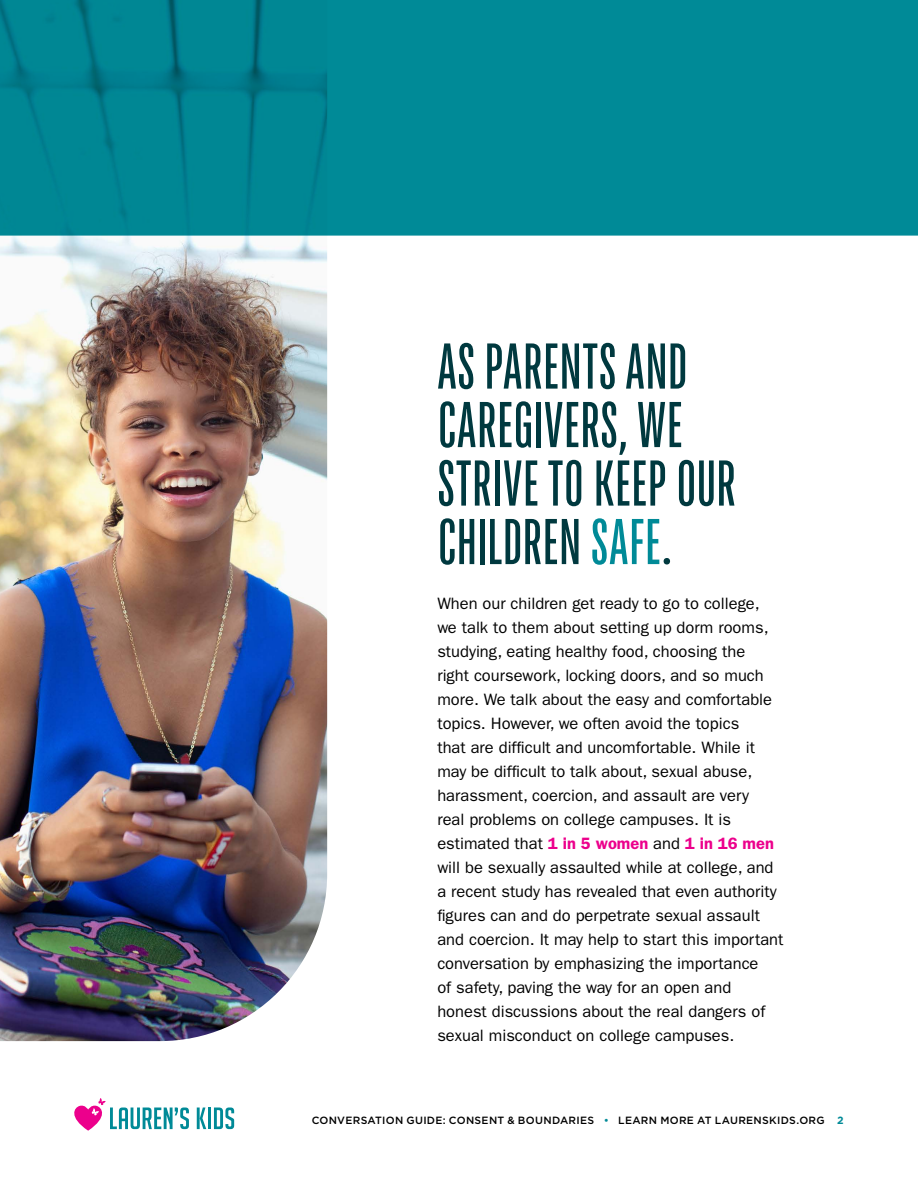
<style>
.page{position:relative;width:918px;height:1188px;background:#fff}
.page>*{position:absolute;margin:0;border:0;box-sizing:border-box;transform-origin:0 0}
.t1{font:500 64.5px/58.5px "TT Bluescreens";letter-spacing:.005em;color:#00393f}
.t2{font:16.5px/24px "ITC Franklin Gothic Std";color:#000}
.t3{font:500 10.5px "Gotham";letter-spacing:.03em;color:#000}
.s1{color:#008a97}
.s2{font-weight:600;color:#ec008c}
.s3{font-weight:700;color:#008a97}
</style>
<div class="page">
<svg style="left:197px;top:1108px;width:9px;height:21px"></svg>
<hr style="left:208px;top:1108px;width:3px;height:21px;background:#008a97">
<svg style="left:214px;top:1108px;width:20px;height:21px"></svg>
<svg style="left:74px;top:1098px;width:115px;height:33px"></svg>
<img style="left:0;top:236px;width:327px;height:805px">
<div style="left:0;top:0;width:918px;height:236px;background:#008a97"></div>
<p class="t1" style="left:437px;top:336px;width:300px">AS PARENTS AND<br>CAREGIVERS, WE<br>STRIVE TO KEEP OUR<br>CHILDREN <span class="s1">SAFE</span>.</p>
<p class="t2" style="left:437px;top:592px;width:348px">When our children get ready to go to college,<br>we talk to them about setting up dorm rooms, studying, eating healthy food, choosing the<br>right coursework, locking doors, and so much more. We talk about the easy and comfortable topics. However, we often avoid the topics<br>that are difficult and uncomfortable. While it may be difficult to talk about, sexual abuse, harassment, coercion, and assault are very<br>real problems on college campuses. It is estimated that <span class="s2">1 in 5 women</span> and <span class="s2">1 in 16 men </span>will be sexually assaulted while at college, and a recent study has revealed that even authority figures can and do perpetrate sexual assault and coercion. It may help to start this important conversation by emphasizing the importance<br>of safety, paving the way for an open and honest discussions about the real dangers of sexual misconduct on college campuses.</p>
<p class="t3" style="left:312px;top:1113px;width:534px">CONVERSATION GUIDE: CONSENT &amp; BOUNDARIES <span class="s1">•</span> LEARN MORE AT LAURENSKIDS.ORG <span class="s3">2</span></p>
</div>
